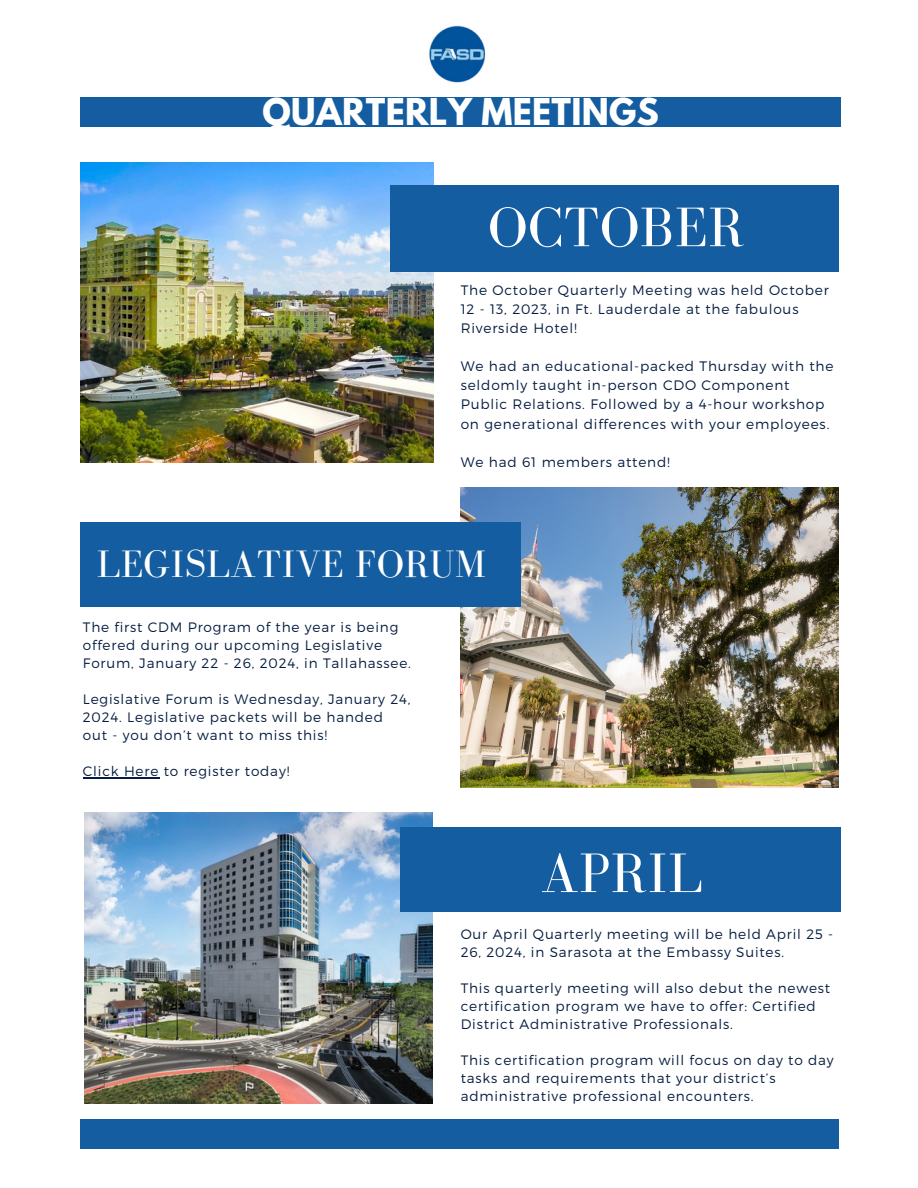
<style>
.page{position:relative;width:918px;height:1188px;background:#fff}
.page>*{position:absolute;margin:0;border:0;box-sizing:border-box;transform-origin:0 0}
.t1{font:57.3px "Bodoni FLF";letter-spacing:.01em;color:#fff}
.t2{font:39.3px "Bodoni FLF";letter-spacing:.01em;color:#fff}
.t3{font:700 32.85px "League Spartan";letter-spacing:.01em;color:#fff}
.t4{font:300 13.65px/18px "Montserrat";letter-spacing:.06em;color:#051d40}
</style>
<div class="page">
<img style="left:80px;top:162px;width:353px;height:301px">
<img style="left:460px;top:488px;width:378px;height:299px">
<img style="left:84px;top:812px;width:349px;height:291px">
<div style="left:400px;top:827px;width:440px;height:85px;background:#145da0"></div>
<div style="left:81px;top:1119px;width:758px;height:29px;background:#145da0"></div>
<img style="left:429px;top:25px;width:57px;height:58px">
<div style="left:80px;top:97px;width:761px;height:30px;background:#145da0"></div>
<div style="left:390px;top:185px;width:449px;height:87px;background:#145da0"></div>
<div style="left:81px;top:522px;width:440px;height:84px;background:#145da0"></div>
<hr style="left:83px;top:777px;width:76px;height:2px;background:#051d40">
<p class="t3" style="left:263px;top:96px;width:398px">QUARTERLY MEETINGS</p>
<p class="t1" style="left:488px;top:196px;width:258px">OCTOBER</p>
<p class="t4" style="left:461px;top:280px;width:370px;line-height:19.2px">The October Quarterly Meeting was held October<br>12 - 13, 2023, in Ft. Lauderdale at the fabulous<br>Riverside Hotel!</p>
<p class="t4" style="left:461px;top:356px;width:374px;line-height:19.2px">We had an educational-packed Thursday with the seldomly taught in-person CDO Component Public Relations. Followed by a 4-hour workshop on generational differences with your employees.</p>
<p class="t4" style="left:461px;top:452px;width:211px">We had 61 members attend!</p>
<p class="t2" style="left:97px;top:543px;width:391px">LEGISLATIVE FORUM</p>
<p class="t4" style="left:83px;top:618px;width:330px">The first CDM Program of the year is being offered during our upcoming Legislative<br>Forum, January 22 - 26, 2024, in Tallahassee.</p>
<p class="t4" style="left:83px;top:690px;width:329px">Legislative Forum is Wednesday, January 24,<br>2024. Legislative packets will be handed out - you don’t want to miss this!</p>
<p class="t4" style="left:83px;top:762px;width:208px">Click Here to register today!</p>
<p class="t1" style="left:541px;top:842px;width:163px">APRIL</p>
<p class="t4" style="left:461px;top:924px;width:374px">Our April Quarterly meeting will be held April 25 -<br>26, 2024, in Sarasota at the Embassy Suites.</p>
<p class="t4" style="left:461px;top:978px;width:371px">This quarterly meeting will also debut the newest certification program we have to offer: Certified<br>District Administrative Professionals.</p>
<p class="t4" style="left:461px;top:1050px;width:375px">This certification program will focus on day to day tasks and requirements that your district’s administrative professional encounters.</p>
</div>
